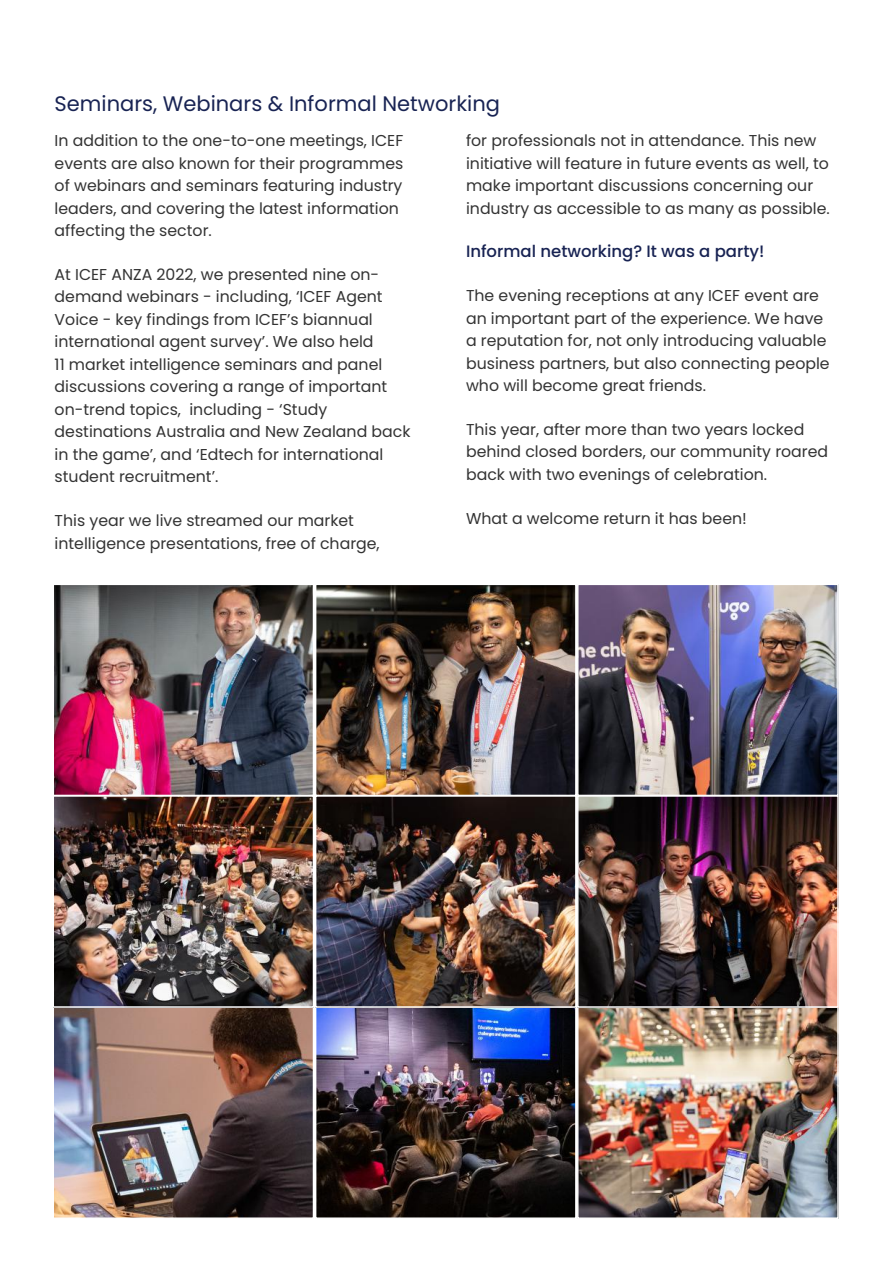
<style>
.page{position:relative;width:893px;height:1263px;background:#fff}
.page>*{position:absolute;margin:0;border:0;box-sizing:border-box;transform-origin:0 0}
.t1{font:21px "Poppins";color:#182353}
.t2{font:500 16.5px "Poppins";color:#182353}
.t3{font:15.75px/22.5px "Poppins";color:#333}
</style>
<div class="page">
<hr style="left:892px;top:1213px;width:1px;height:50px;background:#e8e8e7">
<img style="left:318px;top:587px;width:256px;height:629px">
<div style="left:315px;top:1006px;width:262px;height:213px;border:2px solid #fff"></div>
<img style="left:56px;top:587px;width:255px;height:629px">
<div style="left:53px;top:1006px;width:261px;height:213px;border:2px solid #fff"></div>
<img style="left:580px;top:587px;width:256px;height:629px">
<div style="left:577px;top:1006px;width:262px;height:213px;border:2px solid #fff"></div>
<div style="left:315px;top:795px;width:262px;height:213px;border:2px solid #fff"></div>
<div style="left:53px;top:795px;width:261px;height:213px;border:2px solid #fff"></div>
<div style="left:577px;top:795px;width:262px;height:213px;border:2px solid #fff"></div>
<div style="left:315px;top:584px;width:262px;height:212px;border:2px solid #fff"></div>
<div style="left:53px;top:584px;width:261px;height:212px;border:2px solid #fff"></div>
<div style="left:577px;top:584px;width:262px;height:212px;border:2px solid #fff"></div>
<h1 class="t1" style="left:55px;top:92px;width:447px">Seminars, Webinars &amp; Informal Networking</h1>
<p class="t3" style="left:55px;top:129px;width:350px">In addition to the one-to-one meetings, ICEF events are also known for their programmes of webinars and seminars featuring industry leaders, and covering the latest information affecting the sector.</p>
<p class="t3" style="left:55px;top:263px;width:357px">At ICEF ANZA 2022, we presented nine on&shy;demand webinars - including, ‘ICEF Agent Voice - key findings from ICEF’s biannual international agent survey’. We also held<br>11 market intelligence seminars and panel discussions covering a range of important on-trend topics, including - ‘Study destinations Australia and New Zealand back in the game’, and ‘Edtech for international student recruitment’.</p>
<p class="t3" style="left:55px;top:509px;width:327px">This year we live streamed our market intelligence presentations, free of charge,</p>
<p class="t3" style="left:466px;top:129px;width:365px">for professionals not in attendance. This new initiative will feature in future events as well, to make important discussions concerning our industry as accessible to as many as possible.</p>
<p class="t2" style="left:466px;top:242px;width:300px">Informal networking? It was a party!</p>
<p class="t3" style="left:466px;top:284px;width:365px">The evening receptions at any ICEF event are an important part of the experience. We have a reputation for, not only introducing valuable business partners, but also connecting people who will become great friends.</p>
<p class="t3" style="left:466px;top:418px;width:364px">This year, after more than two years locked behind closed borders, our community roared back with two evenings of celebration.</p>
<p class="t3" style="left:466px;top:507px;width:282px">What a welcome return it has been!</p>
</div>
